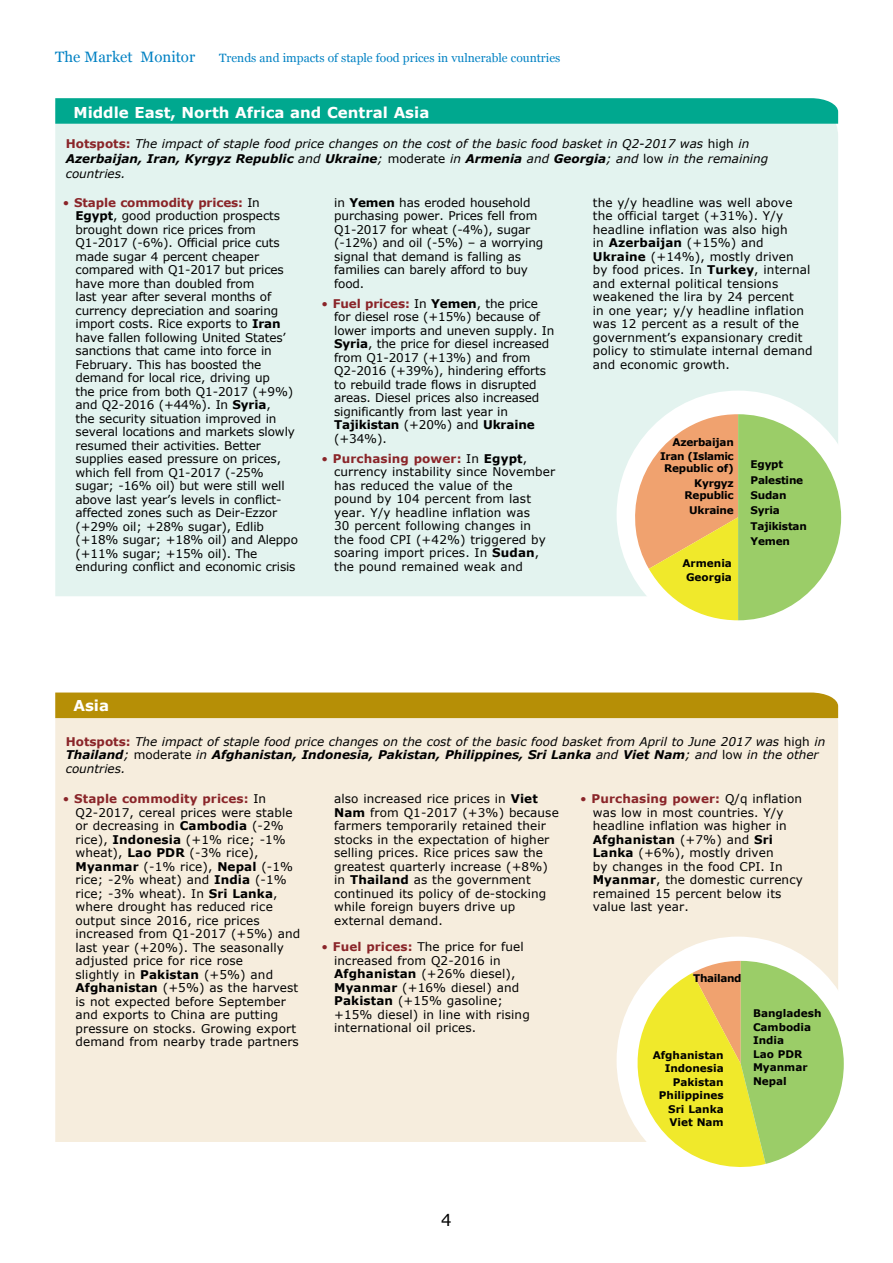
<style>
.page{position:relative;width:893px;height:1263px;background:#fff}
.page>*{position:absolute;margin:0;border:0;box-sizing:border-box;transform-origin:0 0}
.t1{font:16.5px "Verdana";color:#000}
.testo_elenco{font:700 15px "Verdana";color:#fff}
.t2{font:15px "Georgia";color:#0081c3}
.testo_elenco-2{font:12px/13.5px "Verdana";letter-spacing:.01em;color:#000}
.testo_elenco-3{font:12px/13.5px "Verdana";letter-spacing:-.01em;color:#000}
.testo_elenco-4{font:italic 12px/15px "Verdana";color:#000}
.t3{font:12px "Georgia";color:#0081c3}
.testo_elenco-5{font:700 10.5px "Verdana";color:#000}
.testo_elenco-6{font:700 10.5px/12px "Verdana";letter-spacing:-.02em;color:#000;text-align:right}
.testo_elenco-7{font:700 10.5px/12px "Verdana";letter-spacing:-.04em;color:#000;text-align:center}
.testo_elenco-8{font:700 10.5px "Verdana";letter-spacing:-.03em;color:#000}
.s1{font-weight:700;font-style:normal;color:#8a2529}
.s2{font-style:normal}
.s3{font-weight:700}
.s4{color:#8a2529}
.s5{font-weight:700;color:#8a2529}
</style>
<div class="page">
<div style="left:55px;top:124px;width:783px;height:472px;background:#e3f3ef"></div>
<svg style="left:55px;top:98px;width:783px;height:26px;background:#05a991"></svg>
<div style="left:55px;top:718px;width:783px;height:424px;background:#f6eddd"></div>
<div style="left:55px;top:692px;width:783px;height:26px;background:#b68f06"></div>
<div style="left:617px;top:391px;width:242px;height:247px;background:#fff;border-radius:50%"></div>
<svg style="left:635px;top:414px;width:206px;height:206px"></svg>
<div style="left:617px;top:936px;width:242px;height:248px;background:#fff;border-radius:50%"></div>
<svg style="left:629px;top:961px;width:215px;height:206px"></svg>
<p class="t2" style="left:55px;top:46px;width:141px">The Market Monitor</p>
<p class="t3" style="left:219px;top:49px;width:343px">Trends and impacts of staple food prices in vulnerable countries</p>
<p class="testo_elenco" style="left:73px;top:102px;width:357px">Middle East, North Africa and Central Asia</p>
<p class="testo_elenco-4" style="left:66px;top:136px;width:704px"><span class="s1">Hotspots:</span> The impact of staple food price changes on the cost of the basic food basket in Q2-2017 was <span class="s2">high</span> in<br><span class="s3">Azerbaijan, Iran, Kyrgyz Republic</span> and <span class="s3">Ukraine</span>; <span class="s2">moderate</span> in <span class="s3">Armenia</span> and <span class="s3">Georgia</span>; and <span class="s2">low</span> in the remaining countries.</p>
<p class="testo_elenco-3" style="left:76px;top:195px;width:224px;text-indent:-13px"><span class="s4">•</span> <span class="s5">Staple commodity prices:</span> In <span class="s3">Egypt</span>, good production prospects brought down rice prices from Q1-2017 (-6%). Official price cuts made sugar 4 percent cheaper compared with Q1-2017 but prices have more than doubled from<br>last year after several months of currency depreciation and soaring import costs. Rice exports to <span class="s3">Iran </span>have fallen following United States’ sanctions that came into force in February. This has boosted the demand for local rice, driving up<br>the price from both Q1-2017 (+9%) and Q2-2016 (+44%). In <span class="s3">Syria</span>,<br>the security situation improved in several locations and markets slowly resumed their activities. Better supplies eased pressure on prices, which fell from Q1-2017 (-25% sugar; -16% oil) but were still well above last year’s levels in conflict&shy;affected zones such as Deir-Ezzor (+29% oil; +28% sugar), Edlib (+18% sugar; +18% oil) and Aleppo (+11% sugar; +15% oil). The enduring conflict and economic crisis</p>
<p class="testo_elenco-3" style="left:334px;top:195px;width:211px">in <span class="s3">Yemen</span> has eroded household purchasing power. Prices fell from<br>Q1-2017 for wheat (-4%), sugar (-12%) and oil (-5%) – a worrying signal that demand is falling as families can barely afford to buy food.</p>
<p class="testo_elenco-2" style="left:593px;top:195px;width:221px">the y/y headline was well above the official target (+31%). Y/y headline inflation was also high<br>in <span class="s3">Azerbaijan</span> (+15%) and<br><span class="s3">Ukraine</span> (+14%), mostly driven<br>by food prices. In <span class="s3">Turkey</span>, internal and external political tensions weakened the lira by 24 percent<br>in one year; y/y headline inflation was 12 percent as a result of the government’s expansionary credit policy to stimulate internal demand and economic growth.</p>
<p class="testo_elenco-3" style="left:334px;top:296px;width:222px;text-indent:-13px"><span class="s4">•</span> <span class="s5">Fuel prices:</span> In <span class="s3">Yemen</span>, the price for diesel rose (+15%) because of lower imports and uneven supply. In<br><span class="s3">Syria</span>, the price for diesel increased from Q1-2017 (+13%) and from<br>Q2-2016 (+39%), hindering efforts to rebuild trade flows in disrupted areas. Diesel prices also increased significantly from last year in<br><span class="s3">Tajikistan</span> (+20%) and <span class="s3">Ukraine </span>(+34%).</p>
<p class="testo_elenco-2" style="left:334px;top:451px;width:222px;text-indent:-13px"><span class="s4">•</span> <span class="s5">Purchasing power:</span> In <span class="s3">Egypt</span>, currency instability since November has reduced the value of the<br>pound by 104 percent from last year. Y/y headline inflation was<br>30 percent following changes in<br>the food CPI (+42%) triggered by soaring import prices. In <span class="s3">Sudan</span>, the pound remained weak and</p>
<p class="testo_elenco-6" style="left:672px;top:436px;width:63px">Azerbaijan</p>
<p class="testo_elenco-7" style="left:660px;top:450px;width:75px">Iran (Islamic<br>Republic of)</p>
<p class="testo_elenco-6" style="left:685px;top:477px;width:51px">Kyrgyz<br>Republic</p>
<p class="testo_elenco-6" style="left:689px;top:504px;width:46px">Ukraine</p>
<p class="testo_elenco-5" style="left:751px;top:457px;width:34px">Egypt</p>
<p class="testo_elenco-6" style="left:751px;top:473px;width:54px">Palestine</p>
<p class="testo_elenco-5" style="left:751px;top:488px;width:37px">Sudan</p>
<p class="testo_elenco-5" style="left:751px;top:503px;width:31px">Syria</p>
<p class="testo_elenco-6" style="left:751px;top:519px;width:58px">Tajikistan</p>
<p class="testo_elenco-5" style="left:751px;top:534px;width:41px">Yemen</p>
<p class="testo_elenco-5" style="left:682px;top:556px;width:51px">Armenia</p>
<p class="testo_elenco-5" style="left:686px;top:569px;width:47px">Georgia</p>
<p class="testo_elenco" style="left:73px;top:694px;width:37px">Asia</p>
<p class="testo_elenco-4" style="left:66px;top:735px;width:761px;line-height:13.5px"><span class="s1">Hotspots:</span> The impact of staple food price changes on the cost of the basic food basket from April to June 2017 was <span class="s2">high</span> in<br><span class="s3">Thailand</span>; <span class="s2">moderate</span> in <span class="s3">Afghanistan, Indonesia, Pakistan, Philippines, Sri Lanka</span> and <span class="s3">Viet Nam</span>; and <span class="s2">low</span> in the other countries.</p>
<p class="testo_elenco-2" style="left:76px;top:792px;width:226px;text-indent:-13px"><span class="s4">•</span> <span class="s5">Staple commodity prices:</span> In<br>Q2-2017, cereal prices were stable or decreasing in <span class="s3">Cambodia</span> (-2% rice), <span class="s3">Indonesia</span> (+1% rice; -1% wheat), <span class="s3">Lao PDR</span> (-3% rice),<br><span class="s3">Myanmar</span> (-1% rice), <span class="s3">Nepal</span> (-1% rice; -2% wheat) and <span class="s3">India</span> (-1% rice; -3% wheat). In <span class="s3">Sri Lanka</span>, where drought has reduced rice output since 2016, rice prices increased from Q1-2017 (+5%) and last year (+20%). The seasonally adjusted price for rice rose<br>slightly in <span class="s3">Pakistan</span> (+5%) and<br><span class="s3">Afghanistan</span> (+5%) as the harvest is not expected before September and exports to China are putting pressure on stocks. Growing export demand from nearby trade partners</p>
<p class="testo_elenco-2" style="left:334px;top:792px;width:226px">also increased rice prices in <span class="s3">Viet<br>Nam</span> from Q1-2017 (+3%) because farmers temporarily retained their stocks in the expectation of higher selling prices. Rice prices saw the greatest quarterly increase (+8%) in <span class="s3">Thailand</span> as the government continued its policy of de-stocking while foreign buyers drive up external demand.</p>
<p class="testo_elenco-2" style="left:334px;top:940px;width:197px;text-indent:-13px"><span class="s4">•</span> <span class="s5">Fuel prices:</span> The price for fuel increased from Q2-2016 in<br><span class="s3">Afghanistan</span> (+26% diesel),<br><span class="s3">Myanmar</span> (+16% diesel) and<br><span class="s3">Pakistan</span> (+15% gasoline; +15% diesel) in line with rising international oil prices.</p>
<p class="testo_elenco-2" style="left:593px;top:792px;width:211px;text-indent:-13px"><span class="s4">•</span> <span class="s5">Purchasing power:</span> Q/q inflation was low in most countries. Y/y headline inflation was higher in<br><span class="s3">Afghanistan</span> (+7%) and <span class="s3">Sri<br>Lanka</span> (+6%), mostly driven<br>by changes in the food CPI. In<br><span class="s3">Myanmar</span>, the domestic currency remained 15 percent below its value last year.</p>
<p class="testo_elenco-8" style="left:693px;top:971px;width:50px">Thailand</p>
<p class="testo_elenco-5" style="left:653px;top:1047px;width:72px">Afghanistan</p>
<p class="testo_elenco-5" style="left:665px;top:1061px;width:61px">Indonesia</p>
<p class="testo_elenco-5" style="left:673px;top:1074px;width:52px">Pakistan</p>
<p class="testo_elenco-5" style="left:659px;top:1088px;width:66px">Philippines</p>
<p class="testo_elenco-5" style="left:668px;top:1101px;width:57px">Sri Lanka</p>
<p class="testo_elenco-5" style="left:669px;top:1115px;width:56px">Viet Nam</p>
<p class="testo_elenco-5" style="left:753px;top:1006px;width:70px">Bangladesh</p>
<p class="testo_elenco-5" style="left:753px;top:1019px;width:60px">Cambodia</p>
<p class="testo_elenco-5" style="left:753px;top:1033px;width:33px">India</p>
<p class="testo_elenco-5" style="left:753px;top:1046px;width:51px">Lao PDR</p>
<p class="testo_elenco-5" style="left:753px;top:1060px;width:56px">Myanmar</p>
<p class="testo_elenco-5" style="left:753px;top:1073px;width:35px">Nepal</p>
<h1 class="t1" style="left:441px;top:1209px;width:12px">4</h1>
</div>
